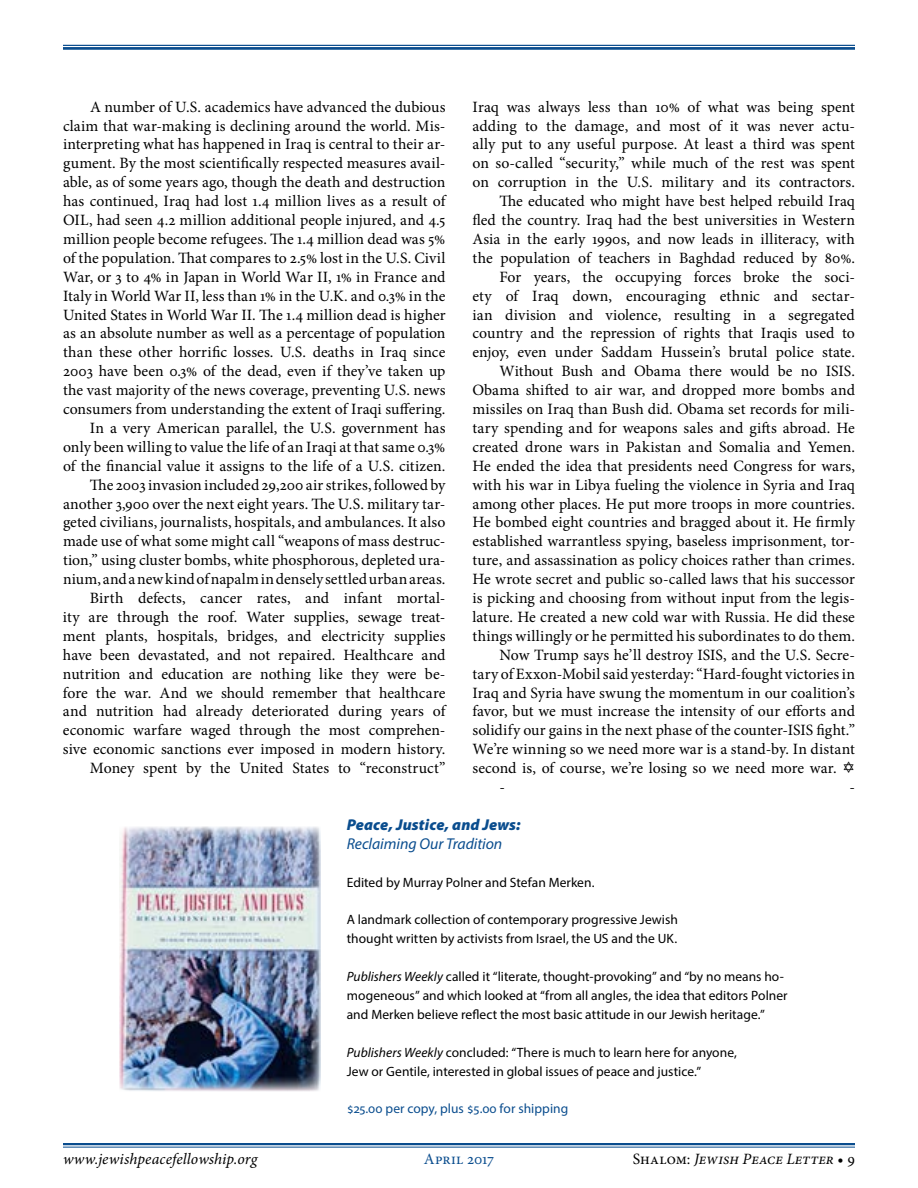
<style>
.page{position:relative;width:918px;height:1188px;background:#fff}
.page>*{position:absolute;margin:0;border:0;box-sizing:border-box;transform-origin:0 0}
.t1{font:15.75px/18.9px "Minion Pro";color:#000;text-align:right}
.t2{font:15.75px "Minion Pro";letter-spacing:.02em;color:#000}
.t3{font:italic 15.75px "Minion Pro";color:#000}
.t4{font:italic 900 15.75px "Myriad Pro";letter-spacing:.005em;color:#0a4d8e}
.t5{font:italic 15.75px "Myriad Pro";letter-spacing:-.005em;color:#0a4d8e}
.t6{font:15.75px "Minion Pro";letter-spacing:.005em;color:#0a4d8e}
.t7{font:13.5px/18.9px "Myriad Pro";letter-spacing:.005em;color:#000}
.t8{font:13.5px "Myriad Pro";letter-spacing:.005em;color:#0a4d8e}
.s1{font-style:italic}
.s2{font-style:normal}
</style>
<div class="page">
<hr style="left:63px;top:1143px;width:792px;height:2px;background:#0a4d8e">
<hr style="left:63px;top:1147px;width:792px;height:1px;background:#0a4d8e">
<hr style="left:63px;top:45px;width:792px;height:1px;background:#0a4d8e">
<hr style="left:63px;top:47px;width:792px;height:3px;background:#0a4d8e">
<img style="left:119px;top:827px;width:201px;height:264px">
<p class="t1" style="left:63px;top:97px;width:384px">A number of U.S. academics have advanced the dubious claim that war-making is declining around the world. Mis&shy;interpreting what has happened in Iraq is central to their ar&shy;gument. By the most scientifically respected measures avail&shy;able, as of some years ago, though the death and destruction has continued, Iraq had lost 1.4 million lives as a result of OIL, had seen 4.2 million additional people injured, and 4.5 million people become refugees. The 1.4 million dead was 5% of the population. That compares to 2.5% lost in the U.S. Civil War, or 3 to 4% in Japan in World War II, 1% in France and Italy in World War II, less than 1% in the U.K. and 0.3% in the United States in World War II. The 1.4 million dead is higher as an absolute number as well as a percentage of population than these other horrific losses. U.S. deaths in Iraq since 2003 have been 0.3% of the dead, even if they’ve taken up the vast majority of the news coverage, preventing U.S. news consumers from understanding the extent of Iraqi suffering.<br>In a very American parallel, the U.S. government has only been willing to value the life of an Iraqi at that same 0.3% of the financial value it assigns to the life of a U.S. citizen.<br>The 2003 invasion included 29,200 air strikes, followed by another 3,900 over the next eight years. The U.S. military tar&shy;geted civilians, journalists, hospitals, and ambulances. It also made use of what some might call “weapons of mass destruc&shy;tion,” using cluster bombs, white phosphorous, depleted ura&shy;nium, and a new kind of napalm in densely settled urban areas.<br>Birth defects, cancer rates, and infant mortal-<br>ity are through the roof. Water supplies, sewage treat&shy;ment plants, hospitals, bridges, and electricity supplies have been devastated, and not repaired. Healthcare and nutrition and education are nothing like they were be&shy;fore the war. And we should remember that healthcare and nutrition had already deteriorated during years of economic warfare waged through the most comprehen&shy;sive economic sanctions ever imposed in modern history.<br>Money spent by the United States to “reconstruct”</p>
<p class="t1" style="left:472px;top:97px;width:384px">Iraq was always less than 10% of what was being spent</p>
<p class="t1" style="left:472px;top:116px;width:384px">adding to the damage, and most of it was never actu-</p>
<p class="t1" style="left:472px;top:135px;width:384px">ally put to any useful purpose. At least a third was spent</p>
<p class="t1" style="left:472px;top:154px;width:384px">on so-called “security,” while much of the rest was spent</p>
<p class="t1" style="left:472px;top:173px;width:384px">on corruption in the U.S. military and its contractors.</p>
<p class="t1" style="left:499px;top:192px;width:357px">The educated who might have best helped rebuild Iraq</p>
<p class="t1" style="left:472px;top:211px;width:384px">fled the country. Iraq had the best universities in Western</p>
<p class="t1" style="left:472px;top:229px;width:384px">Asia in the early 1990s, and now leads in illiteracy, with</p>
<p class="t1" style="left:472px;top:248px;width:384px">the population of teachers in Baghdad reduced by 80%.</p>
<p class="t1" style="left:499px;top:267px;width:357px">For years, the occupying forces broke the soci-</p>
<p class="t1" style="left:472px;top:286px;width:384px">ety of Iraq down, encouraging ethnic and sectar-</p>
<p class="t2" style="left:472px;top:304px;width:384px">ian division and violence, resulting in a segregated</p>
<p class="t1" style="left:472px;top:324px;width:384px">country and the repression of rights that Iraqis used to</p>
<p class="t1" style="left:472px;top:343px;width:384px">enjoy, even under Saddam Hussein’s brutal police state.</p>
<p class="t1" style="left:499px;top:362px;width:357px">Without Bush and Obama there would be no ISIS.</p>
<p class="t1" style="left:472px;top:381px;width:384px">Obama shifted to air war, and dropped more bombs and</p>
<p class="t1" style="left:472px;top:400px;width:384px">missiles on Iraq than Bush did. Obama set records for mili-</p>
<p class="t1" style="left:472px;top:418px;width:384px">tary spending and for weapons sales and gifts abroad. He</p>
<p class="t1" style="left:472px;top:437px;width:384px">created drone wars in Pakistan and Somalia and Yemen.</p>
<p class="t1" style="left:472px;top:456px;width:384px">He ended the idea that presidents need Congress for wars,</p>
<p class="t1" style="left:472px;top:475px;width:384px">with his war in Libya fueling the violence in Syria and Iraq</p>
<p class="t1" style="left:472px;top:494px;width:384px">among other places. He put more troops in more countries.</p>
<p class="t1" style="left:472px;top:513px;width:384px">He bombed eight countries and bragged about it. He firmly</p>
<p class="t1" style="left:472px;top:532px;width:384px">established warrantless spying, baseless imprisonment, tor-</p>
<p class="t2" style="left:472px;top:550px;width:384px">ture, and assassination as policy choices rather than crimes.</p>
<p class="t1" style="left:472px;top:570px;width:384px">He wrote secret and public so-called laws that his successor</p>
<p class="t1" style="left:472px;top:589px;width:384px">is picking and choosing from without input from the legis-</p>
<p class="t1" style="left:472px;top:607px;width:384px">lature. He created a new cold war with Russia. He did these</p>
<p class="t1" style="left:472px;top:626px;width:384px">things willingly or he permitted his subordinates to do them.</p>
<p class="t1" style="left:499px;top:645px;width:357px">Now Trump says he’ll destroy ISIS, and the U.S. Secre-</p>
<p class="t1" style="left:472px;top:664px;width:384px">tary of Exxon-Mobil said yesterday: “Hard-fought victories in</p>
<p class="t2" style="left:472px;top:682px;width:384px">Iraq and Syria have swung the momentum in our coalition’s</p>
<p class="t1" style="left:472px;top:702px;width:384px">favor, but we must increase the intensity of our efforts and</p>
<p class="t1" style="left:472px;top:721px;width:384px">solidify our gains in the next phase of the counter-ISIS fight.”</p>
<p class="t1" style="left:472px;top:740px;width:384px">We’re winning so we need more war is a stand-by. In distant</p>
<p class="t1" style="left:472px;top:759px;width:366px">second is, of course, we’re losing so we need more war.</p>
<p class="t1" style="left:500px;top:778px;width:7px">-</p>
<p class="t1" style="left:849px;top:778px;width:7px">-</p>
<p class="t4" style="left:347px;top:814px;width:175px">Peace, Justice, and Jews:</p>
<p class="t5" style="left:347px;top:834px;width:157px">Reclaiming Our Tradition</p>
<p class="t7" style="left:347px;top:872px;width:249px">Edited by Murray Polner and Stefan Merken.</p>
<p class="t7" style="left:347px;top:910px;width:333px">A landmark collection of contemporary progressive Jewish thought written by activists from Israel, the US and the UK.</p>
<p class="t7" style="left:347px;top:967px;width:442px"><span class="s1">Publishers Weekly</span> called it “literate, thought-provoking” and “by no means ho&shy;mogeneous” and which looked at “from all angles, the idea that editors Polner and Merken believe reflect the most basic attitude in our Jewish heritage.”</p>
<p class="t7" style="left:347px;top:1042px;width:392px"><span class="s1">Publishers Weekly</span> concluded: “There is much to learn here for anyone,<br>Jew or Gentile, interested in global issues of peace and justice.”</p>
<p class="t8" style="left:347px;top:1100px;width:223px">$25.00 per copy, plus $5.00 for shipping</p>
<p class="t3" style="left:63px;top:1148px;width:196px">www.jewishpeacefellowship.org</p>
<p class="t6" style="left:424px;top:1148px;width:72px">April 2017</p>
<p class="t3" style="left:633px;top:1148px;width:224px"><span class="s2">Shalom:</span> Jewish Peace Letter <span class="s2">• 9</span></p>
</div>
